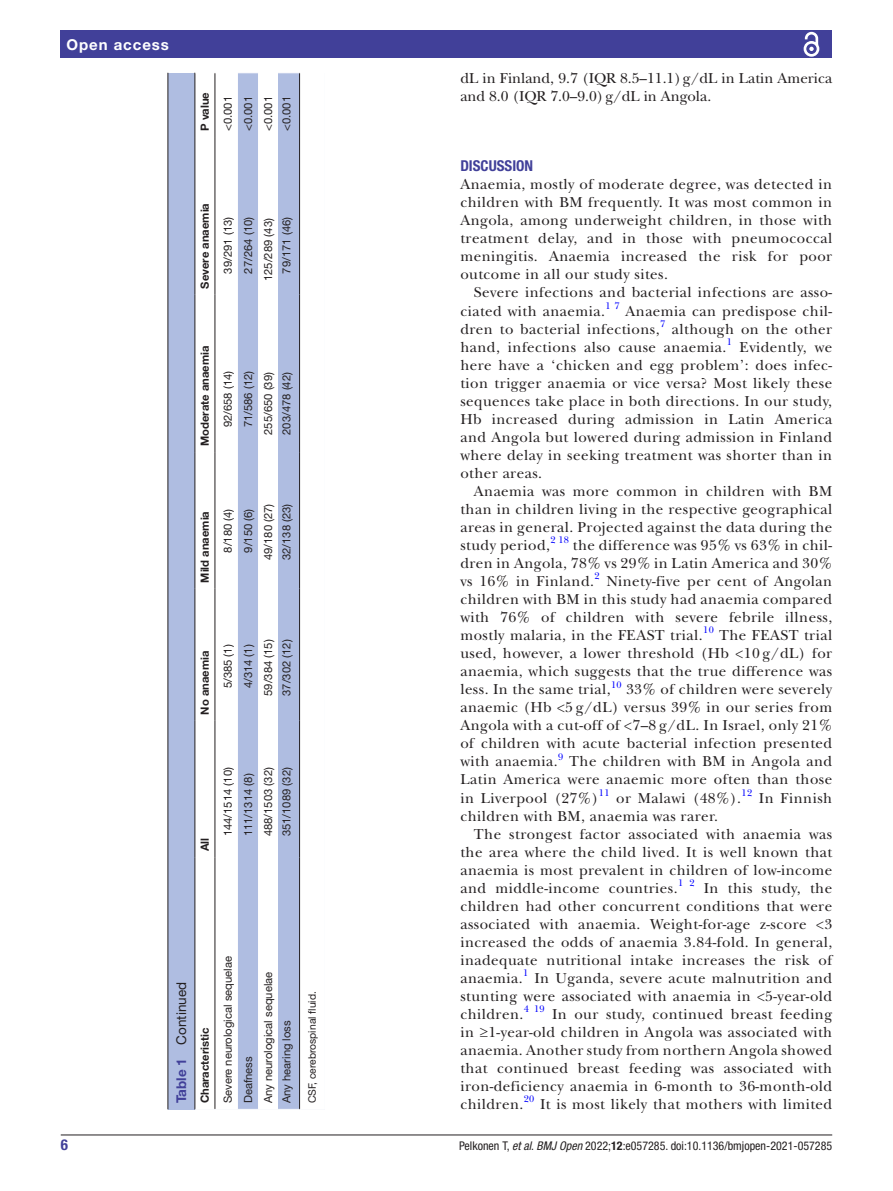
<style>
.page{position:relative;width:893px;height:1191px;background:#fff}
.page>*{position:absolute;margin:0;border:0;box-sizing:border-box;transform-origin:0 0}
.t1{font:15px/18px "New Baskerville";letter-spacing:.03em;color:#231f20;text-align:justify}
.t2{font:15px/18px "New Baskerville";color:#231f20}
.t3{font:700 condensed 15px "Helvetica Neue LT Std";color:#414099}
.t4{font:700 15px "Helvetica Neue LT Std";letter-spacing:.065em;color:#fff}
.t5{font:13.5px "Helvetica Neue LT Std";color:#231f20}
.t6{font:700 13.5px "Helvetica Neue LT Std";color:#414099}
.t7{font:condensed 12px "Helvetica Neue LT Std";color:#231f20}
.t8{font:11.25px "Helvetica Neue LT Std";color:#231f20}
.t9{font:700 11.25px "Helvetica Neue LT Std";color:#231f20}
.t10{font:10.35px "Helvetica Neue LT Std";color:#231f20}
.t11{font:9.9px "New Baskerville";letter-spacing:.03em;color:#00f}
.s1{font-style:italic}
.s2{font-weight:700}
</style>
<div class="page">
<hr style="left:61px;top:1134px;width:771px;height:1px;background:#231f20">
<div style="left:61px;top:31px;width:771px;height:27px;background:#414099"></div>
<svg style="left:803px;top:31px;width:17px;height:26px"></svg>
<div style="left:186px;top:73px;width:139px;height:1036px;background:#afbde1"></div>
<div style="left:196px;top:73px;width:129px;height:1036px;background:#fff"></div>
<svg style="left:238px;top:73px;width:61px;height:1036px"></svg>
<hr style="left:195px;top:857px;width:1px;height:252px;background:#231f20">
<hr style="left:215px;top:857px;width:1px;height:252px;background:#231f20">
<hr style="left:195px;top:720px;width:1px;height:137px;background:#231f20">
<hr style="left:215px;top:720px;width:1px;height:137px;background:#231f20">
<hr style="left:195px;top:588px;width:1px;height:132px;background:#231f20">
<hr style="left:215px;top:588px;width:1px;height:132px;background:#231f20">
<hr style="left:195px;top:452px;width:1px;height:136px;background:#231f20">
<hr style="left:215px;top:452px;width:1px;height:136px;background:#231f20">
<hr style="left:195px;top:294px;width:1px;height:158px;background:#231f20">
<hr style="left:215px;top:294px;width:1px;height:158px;background:#231f20">
<hr style="left:195px;top:137px;width:1px;height:157px;background:#231f20">
<hr style="left:215px;top:137px;width:1px;height:157px;background:#231f20">
<hr style="left:195px;top:73px;width:1px;height:64px;background:#231f20">
<hr style="left:215px;top:73px;width:1px;height:64px;background:#231f20">
<hr style="left:299px;top:857px;width:1px;height:252px;background:#231f20">
<hr style="left:299px;top:720px;width:1px;height:137px;background:#231f20">
<hr style="left:299px;top:588px;width:1px;height:132px;background:#231f20">
<hr style="left:299px;top:452px;width:1px;height:136px;background:#231f20">
<hr style="left:299px;top:294px;width:1px;height:158px;background:#231f20">
<hr style="left:299px;top:137px;width:1px;height:157px;background:#231f20">
<hr style="left:299px;top:73px;width:1px;height:64px;background:#231f20">
<hr style="left:315px;top:73px;width:2px;height:1030px;background:#fff">
<div style="left:168px;top:73px;width:18px;height:1036px;background:#afbde1"></div>
<hr style="left:168px;top:73px;width:1px;height:1036px;background:#231f20">
<p class="t4" style="left:66px;top:35px;width:104px">Open access</p>
<p class="t9" style="left:198px;top:131px;width:40px;rotate:-90deg">P value</p>
<p class="t8" style="left:221px;top:131px;width:36px;rotate:-90deg">&lt;0.001</p>
<p class="t8" style="left:241px;top:131px;width:36px;rotate:-90deg">&lt;0.001</p>
<p class="t8" style="left:261px;top:131px;width:36px;rotate:-90deg">&lt;0.001</p>
<p class="t8" style="left:280px;top:131px;width:36px;rotate:-90deg">&lt;0.001</p>
<p class="t9" style="left:198px;top:288px;width:87px;rotate:-90deg">Severe anaemia</p>
<p class="t8" style="left:221px;top:273px;width:58px;rotate:-90deg">39/291 (13)</p>
<p class="t8" style="left:241px;top:273px;width:58px;rotate:-90deg">27/264 (10)</p>
<p class="t8" style="left:261px;top:281px;width:64px;rotate:-90deg">125/289 (43)</p>
<p class="t8" style="left:280px;top:273px;width:58px;rotate:-90deg">79/171 (46)</p>
<p class="t9" style="left:198px;top:446px;width:102px;rotate:-90deg">Moderate anaemia</p>
<p class="t8" style="left:221px;top:427px;width:58px;rotate:-90deg">92/658 (14)</p>
<p class="t8" style="left:241px;top:427px;width:58px;rotate:-90deg">71/586 (12)</p>
<p class="t8" style="left:261px;top:435px;width:64px;rotate:-90deg">255/650 (39)</p>
<p class="t8" style="left:280px;top:435px;width:64px;rotate:-90deg">203/478 (42)</p>
<p class="t9" style="left:198px;top:582px;width:73px;rotate:-90deg">Mild anaemia</p>
<p class="t8" style="left:221px;top:552px;width:46px;rotate:-90deg">8/180 (4)</p>
<p class="t8" style="left:241px;top:552px;width:46px;rotate:-90deg">9/150 (6)</p>
<p class="t8" style="left:261px;top:560px;width:58px;rotate:-90deg">49/180 (27)</p>
<p class="t8" style="left:280px;top:560px;width:58px;rotate:-90deg">32/138 (23)</p>
<p class="t9" style="left:198px;top:714px;width:65px;rotate:-90deg">No anaemia</p>
<p class="t8" style="left:221px;top:688px;width:46px;rotate:-90deg">5/385 (1)</p>
<p class="t8" style="left:241px;top:688px;width:46px;rotate:-90deg">4/314 (1)</p>
<p class="t8" style="left:261px;top:696px;width:58px;rotate:-90deg">59/384 (15)</p>
<p class="t8" style="left:280px;top:696px;width:58px;rotate:-90deg">37/302 (12)</p>
<p class="t9" style="left:198px;top:851px;width:15px;rotate:-90deg">All</p>
<p class="t8" style="left:221px;top:836px;width:71px;rotate:-90deg">144/1514 (10)</p>
<p class="t8" style="left:241px;top:836px;width:64px;rotate:-90deg">111/1314 (8)</p>
<p class="t8" style="left:261px;top:836px;width:71px;rotate:-90deg">488/1503 (32)</p>
<p class="t8" style="left:280px;top:836px;width:71px;rotate:-90deg">351/1089 (32)</p>
<p class="t5" style="left:173px;top:1044px;width:64px;rotate:-90deg">Continued</p>
<p class="t6" style="left:173px;top:1103px;width:47px;rotate:-90deg">Table 1</p>
<p class="t9" style="left:198px;top:1103px;width:77px;rotate:-90deg">Characteristic</p>
<p class="t8" style="left:221px;top:1103px;width:149px;rotate:-90deg">Severe neurological sequelae</p>
<p class="t8" style="left:241px;top:1103px;width:48px;rotate:-90deg">Deafness</p>
<p class="t8" style="left:261px;top:1103px;width:133px;rotate:-90deg">Any neurological sequelae</p>
<p class="t8" style="left:280px;top:1103px;width:84px;rotate:-90deg">Any hearing loss</p>
<p class="t10" style="left:306px;top:1103px;width:114px;rotate:-90deg">CSF, cerebrospinal fluid.</p>
<p class="t2" style="left:460px;top:69px;width:373px">dL in Finland, 9.7 (IQR 8.5–11.1)g/dL in Latin America and 8.0 (IQR 7.0–9.0)g/dL in Angola.</p>
<p class="t3" style="left:460px;top:157px;width:74px">DISCUSSION</p>
<p class="t1" style="left:460px;top:175px;width:373px">Anaemia, mostly of moderate degree, was detected in children with BM frequently. It was most common in Angola, among underweight children, in those with treatment delay, and in those with pneumococcal meningitis. Anaemia increased the risk for poor outcome in all our study sites.</p>
<p class="t1" style="left:460px;top:284px;width:373px;text-indent:14px">Severe infections and bacterial infections are asso&shy;ciated with anaemia.<sup>1</sup> <sup>7</sup> Anaemia can predispose chil&shy;dren to bacterial infections,</p>
<p class="t11" style="left:660px;top:318px;width:7px">7</p>
<p class="t1" style="left:460px;top:320px;width:373px;text-indent:212px">although on the other hand, infections also cause anaemia.</p>
<p class="t11" style="left:727px;top:336px;width:7px">1</p>
<p class="t1" style="left:460px;top:338px;width:373px;text-indent:279px">Evidently, we here have a ‘chicken and egg problem’: does infec&shy;tion trigger anaemia or vice versa? Most likely these sequences take place in both directions. In our study, Hb increased during admission in Latin America and Angola but lowered during admission in Finland where delay in seeking treatment was shorter than in other areas.</p>
<p class="t1" style="left:460px;top:482px;width:373px;text-indent:14px">Anaemia was more common in children with BM than in children living in the respective geographical areas in general. Projected against the data during the study period,<sup>2</sup> <sup>18</sup> the difference was 95% vs 63% in chil&shy;dren in Angola, 78% vs 29% in Latin America and 30% vs 16% in Finland.</p>
<p class="t11" style="left:594px;top:570px;width:7px">2</p>
<p class="t1" style="left:460px;top:572px;width:373px;text-indent:146px">Ninety-five per cent of Angolan children with BM in this study had anaemia compared with 76% of children with severe febrile illness, mostly malaria, in the FEAST trial.</p>
<p class="t11" style="left:703px;top:624px;width:12px">10</p>
<p class="t1" style="left:460px;top:626px;width:373px;text-indent:259px">The FEAST trial used, however, a lower threshold (Hb &lt;10 g/dL) for anaemia, which suggests that the true difference was less. In the same trial,</p>
<p class="t11" style="left:611px;top:678px;width:12px">10</p>
<p class="t1" style="left:460px;top:680px;width:373px;text-indent:166px">33% of children were severely anaemic (Hb &lt;5 g/dL) versus 39% in our series from Angola with a cut-off of &lt;7–8 g/dL. In Israel, only 21% of children with acute bacterial infection presented with anaemia.</p>
<p class="t11" style="left:558px;top:750px;width:7px">9</p>
<p class="t1" style="left:460px;top:752px;width:373px;text-indent:109px">The children with BM in Angola and Latin America were anaemic more often than those in Liverpool (27%)</p>
<p class="t11" style="left:599px;top:787px;width:12px">11</p>
<p class="t1" style="left:616px;top:788px;width:126px">or Malawi (48%).</p>
<p class="t11" style="left:742px;top:787px;width:12px">12</p>
<p class="t1" style="left:759px;top:788px;width:75px">In Finnish</p>
<p class="t1" style="left:460px;top:806px;width:259px">children with BM, anaemia was rarer.</p>
<p class="t1" style="left:474px;top:825px;width:360px">The strongest factor associated with anaemia was</p>
<p class="t1" style="left:460px;top:843px;width:373px">the area where the child lived. It is well known that</p>
<p class="t1" style="left:460px;top:861px;width:373px">anaemia is most prevalent in children of low-income</p>
<p class="t1" style="left:460px;top:879px;width:219px">and middle-income countries.</p>
<p class="t11" style="left:678px;top:877px;width:18px">1 2</p>
<p class="t1" style="left:460px;top:879px;width:373px;text-indent:243px">In this study, the children had other concurrent conditions that were associated with anaemia. Weight-for-age z-score &lt;3 increased the odds of anaemia 3.84-fold. In general, inadequate nutritional intake increases the risk of anaemia.</p>
<p class="t11" style="left:523px;top:967px;width:7px">1</p>
<p class="t1" style="left:460px;top:969px;width:373px;text-indent:74px">In Uganda, severe acute malnutrition and stunting were associated with anaemia in &lt;5-year-old children.<sup>4</sup> <sup>19</sup></p>
<p class="t1" style="left:460px;top:1005px;width:373px;text-indent:92px">In our study, continued breast feeding in ≥1-year-old children in Angola was associated with anaemia. Another study from northern Angola showed that continued breast feeding was associated with iron-deficiency anaemia in 6-month to 36-month-old children.</p>
<p class="t11" style="left:524px;top:1093px;width:12px">20</p>
<p class="t1" style="left:540px;top:1095px;width:294px">It is most likely that mothers with limited</p>
<p class="t3" style="left:61px;top:1135px;width:9px">6</p>
<p class="t7" style="left:459px;top:1138px;width:375px">Pelkonen T, <span class="s1">et al</span>. <span class="s1">BMJ Open</span> 2022;<span class="s2">12</span>:e057285. doi:10.1136/bmjopen-2021-057285</p>
</div>
